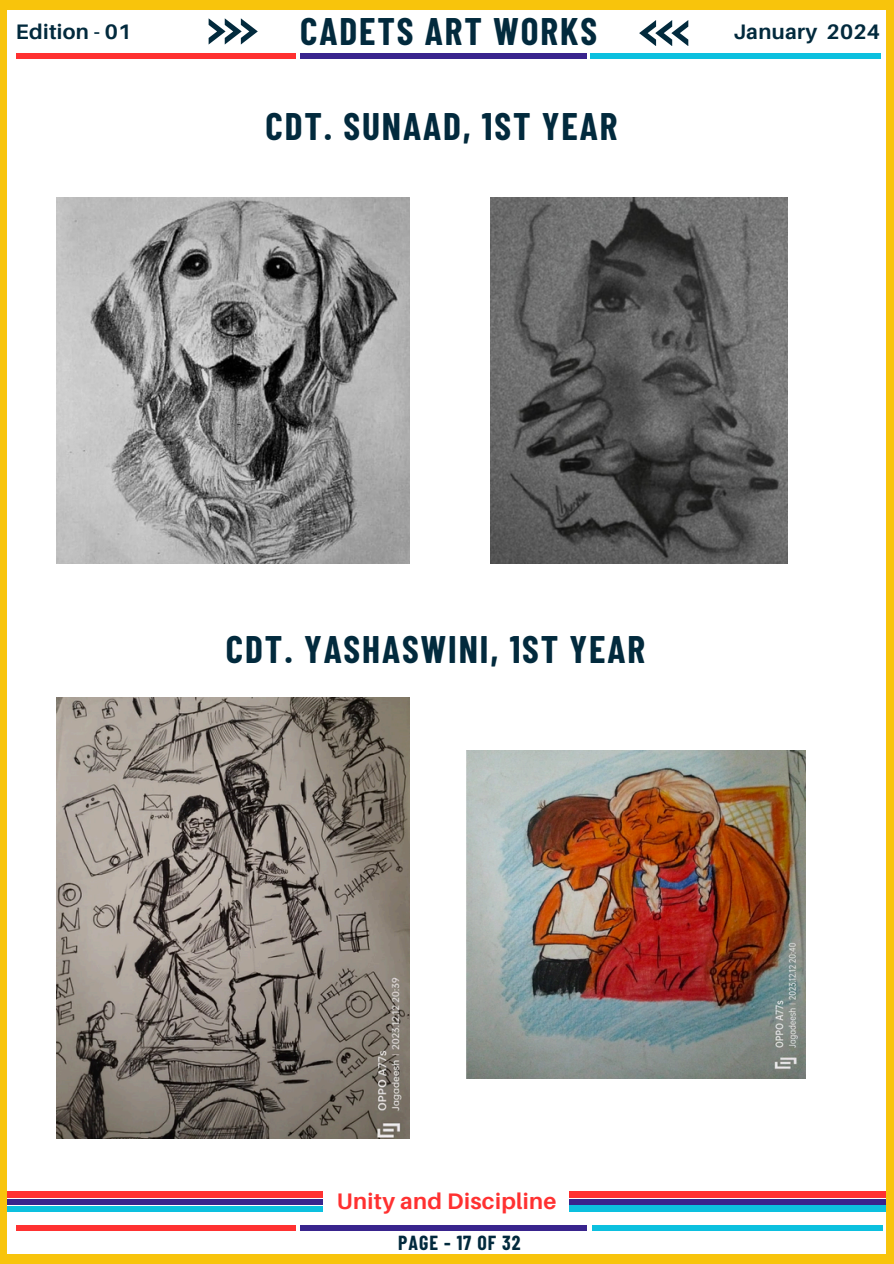
<style>
.page{position:relative;width:894px;height:1264px;background:#fff}
.page>*{position:absolute;margin:0;border:0;box-sizing:border-box;transform-origin:0 0}
.t1{font:700 37.5px "Barlow Condensed";letter-spacing:.05em;color:#022a3d}
.t2{font:700 22.5px "Aileron";letter-spacing:.015em;color:#ff3131}
.t3{font:700 21px "Aileron";letter-spacing:.015em;color:#022a3d}
.t4{font:700 19.95px "Barlow Condensed";letter-spacing:.05em;color:#022a3d}
</style>
<div class="page">
<svg style="left:208px;top:18px;width:50px;height:26px"></svg>
<svg style="left:639px;top:20px;width:49px;height:26px"></svg>
<div style="left:0;top:1253px;width:893px;height:10px;background:#f8c40c"></div>
<div style="left:0;top:0;width:893px;height:9px;background:#f8c40c"></div>
<div style="left:16px;top:54px;width:279px;height:5px;background:#ff3131"></div>
<div style="left:300px;top:54px;width:286px;height:5px;background:#39248d"></div>
<div style="left:590px;top:53px;width:290px;height:6px;background:#0cc0df"></div>
<div style="left:16px;top:1224px;width:279px;height:6px;background:#ff3131"></div>
<div style="left:300px;top:1224px;width:286px;height:6px;background:#39248d"></div>
<div style="left:592px;top:1224px;width:290px;height:6px;background:#0cc0df"></div>
<div style="left:0;top:1191px;width:323px;height:6px;background:#ff3131"></div>
<div style="left:569px;top:1191px;width:323px;height:6px;background:#ff3131"></div>
<div style="left:0;top:1198px;width:323px;height:6px;background:#39248d"></div>
<div style="left:569px;top:1205px;width:323px;height:6px;background:#0cc0df"></div>
<div style="left:0;top:1205px;width:323px;height:6px;background:#0cc0df"></div>
<div style="left:569px;top:1198px;width:323px;height:6px;background:#39248d"></div>
<div style="left:885px;top:0;width:8px;height:1263px;background:#f8c40c"></div>
<div style="left:0;top:0;width:7px;height:1263px;background:#f8c40c"></div>
<img style="left:56px;top:197px;width:354px;height:366px">
<img style="left:490px;top:197px;width:297px;height:366px">
<img style="left:56px;top:697px;width:354px;height:441px">
<img style="left:466px;top:750px;width:339px;height:328px">
<h1 class="t3" style="left:16px;top:18px;width:117px">Edition - 01</h1>
<p class="t1" style="left:300px;top:7px;width:298px">CADETS ART WORKS</p>
<p class="t3" style="left:733px;top:18px;width:148px">January 2024</p>
<h1 class="t1" style="left:265px;top:102px;width:353px">CDT. SUNAAD, 1ST YEAR</h1>
<p class="t1" style="left:226px;top:625px;width:420px">CDT. YASHASWINI, 1ST YEAR</p>
<h1 class="t2" style="left:337px;top:1186px;width:221px">Unity and Discipline</h1>
<p class="t4" style="left:398px;top:1230px;width:124px">PAGE - 17 OF 32</p>
</div>
